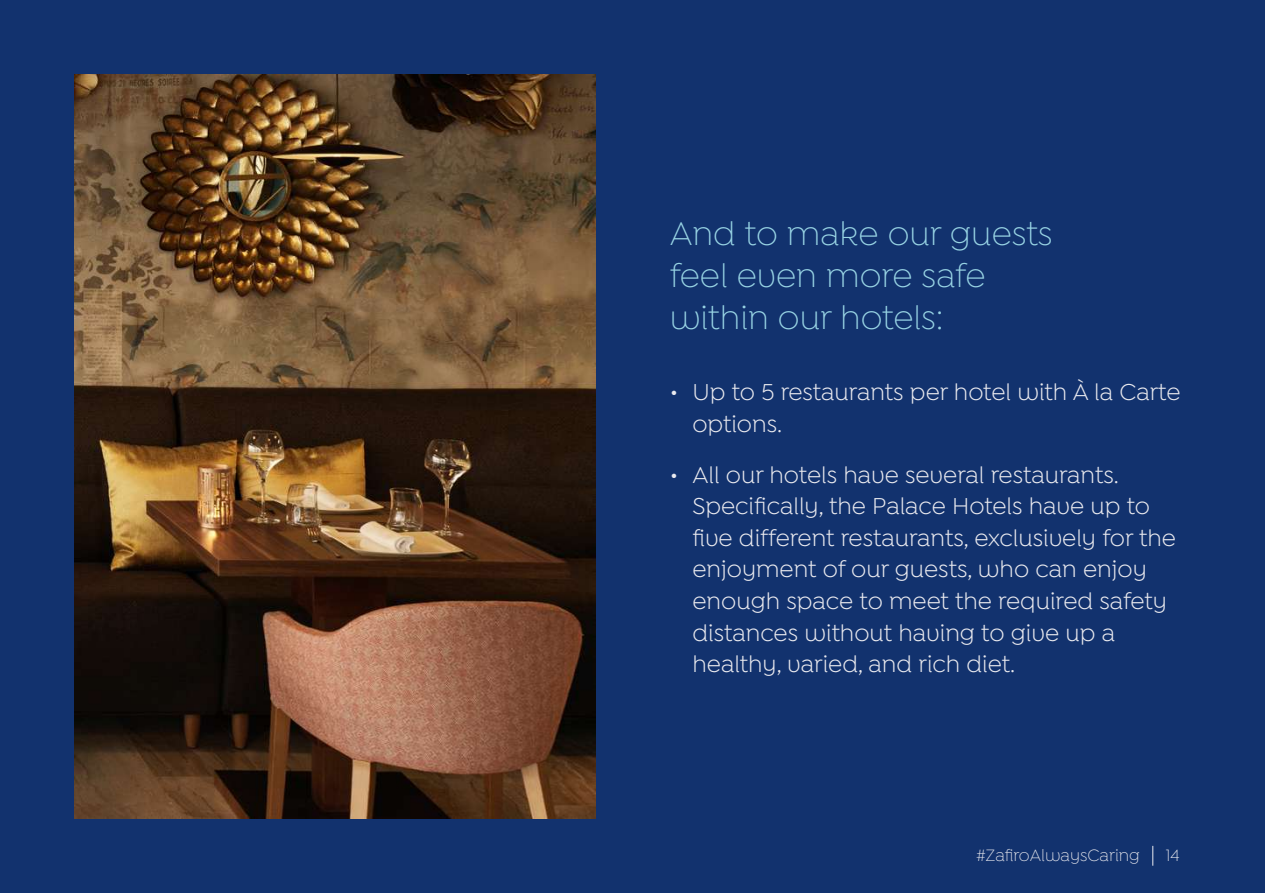
<style>
.page{position:relative;width:1265px;height:893px;background:#12326e}
.page>*{position:absolute;margin:0;border:0;box-sizing:border-box;transform-origin:0 0}
.t1{font:300 35px/42px "Isidora Sans Alt";color:#98d4e4}
.t2{font:24.5px/31.5px "Isidora Sans Alt";color:#eaeaef}
.t3{font:300 17.5px "Isidora Sans Alt";color:#eaeaef}
</style>
<div class="page">
<img style="left:74px;top:74px;width:521px;height:745px">
<svg style="left:1152px;top:846px;width:1px;height:20px"></svg>
<h1 class="t1" style="left:670px;top:212px;width:384px">And to make our guests feel even more safe within our hotels:</h1>
<p class="t2" style="left:692px;top:376px;width:489px;text-indent:-23px">• Up to 5 restaurants per hotel with À la Carte options.</p>
<p class="t2" style="left:692px;top:459px;width:485px;text-indent:-23px">• All our hotels have several restaurants.<br>Specifically, the Palace Hotels have up to five different restaurants, exclusively for the enjoyment of our guests, who can enjoy enough space to meet the required safety distances without having to give up a healthy, varied, and rich diet.</p>
<p class="t3" style="left:976px;top:846px;width:165px">#ZafiroAlwaysCaring</p>
<p class="t3" style="left:1166px;top:846px;width:15px">14</p>
</div>
